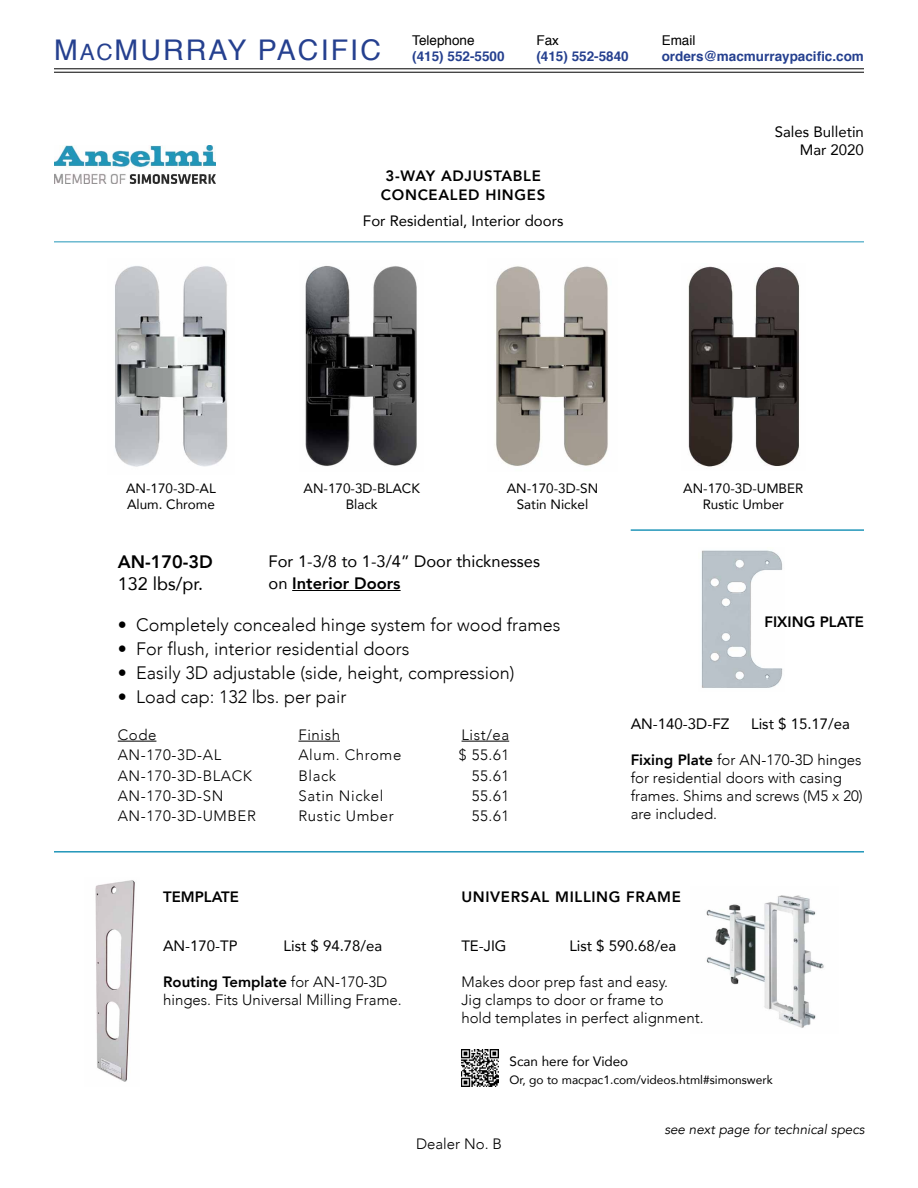
<style>
.page{position:relative;width:918px;height:1188px;background:#fff}
.page>*{position:absolute;margin:0;border:0;box-sizing:border-box;transform-origin:0 0}
.t1{font:28.5px "Helvetica";letter-spacing:.075em;color:#25408f}
.t2{font:300 18px "Avenir";color:#000}
.t3{font:18px "Avenir";color:#000}
.t4{font:800 18px "Avenir";color:#000}
.t5{font:16.5px/22.5px "Avenir";color:#000}
.t6{font:300 15px/18px "Avenir";color:#000}
.t7{font:15px/18px "Avenir";color:#000;text-align:right}
.t8{font:800 15px/19.2px "Avenir";letter-spacing:.045em;color:#000;text-align:center}
.t9{font:300 15px "Avenir";letter-spacing:.04em;color:#000}
.t10{font:13.5px/16.2px "Avenir";color:#000;text-align:center}
.t11{font:700 13.5px "Helvetica";color:#25408f}
.t12{font:italic 13.5px "Avenir";color:#000}
.t13{font:13.5px "Helvetica";color:#000}
.t14{font:12px "Avenir";color:#000}
.s1{font-size:22.5px}
.s2{font-weight:700;font-size:13.5px}
.s3{font-weight:800}
</style>
<div class="page">
<hr style="left:54px;top:72px;width:810px;height:1px;background:#000">
<hr style="left:54px;top:68px;width:810px;height:1px;background:#000">
<img style="left:54px;top:146px;width:162px;height:37px">
<hr style="left:292px;top:590px;width:109px;height:1px;background:#000">
<hr style="left:118px;top:741px;width:38px;height:1px;background:#000">
<hr style="left:298px;top:741px;width:42px;height:1px;background:#000">
<hr style="left:462px;top:741px;width:47px;height:1px;background:#000">
<img style="left:496px;top:266px;width:112px;height:200px">
<img style="left:115px;top:266px;width:113px;height:201px">
<img style="left:305px;top:266px;width:112px;height:200px">
<img style="left:688px;top:266px;width:112px;height:201px">
<img style="left:701px;top:550px;width:82px;height:138px">
<hr style="left:54px;top:851px;width:810px;height:2px;background:#2196b9">
<img style="left:95px;top:880px;width:40px;height:202px">
<img style="left:706px;top:895px;width:118px;height:133px">
<img style="left:461px;top:1049px;width:38px;height:37px">
<hr style="left:54px;top:242px;width:810px;height:1px;background:#2196b9">
<hr style="left:631px;top:529px;width:233px;height:2px;background:#2196b9">
<p class="t13" style="left:412px;top:29px;width:64px">Telephone</p>
<h1 class="t1" style="left:54px;top:28px;width:452px">M<span class="s1">AC</span>MURRAY PACIFIC <span class="s2">(415) 552-5500</span></h1>
<p class="t13" style="left:536px;top:29px;width:24px">Fax</p>
<p class="t11" style="left:536px;top:45px;width:94px">(415) 552-5840</p>
<p class="t8" style="left:381px;top:166px;width:166px">3-WAY ADJUSTABLE<br>CONCEALED HINGES</p>
<p class="t7" style="left:363px;top:211px;width:202px">For Residential, Interior doors</p>
<p class="t13" style="left:662px;top:29px;width:35px">Email</p>
<p class="t11" style="left:662px;top:45px;width:204px">orders@macmurraypacific.com</p>
<p class="t7" style="left:775px;top:122px;width:91px">Sales Bulletin<br>Mar 2020</p>
<p class="t10" style="left:304px;top:480px;width:118px">AN-170-3D-BLACK<br>Black</p>
<p class="t10" style="left:507px;top:480px;width:93px">AN-170-3D-SN<br>Satin Nickel</p>
<p class="t10" style="left:126px;top:480px;width:91px;text-align:left">AN-170-3D-AL<br>Alum. Chrome</p>
<p class="t10" style="left:683px;top:480px;width:122px">AN-170-3D-UMBER<br>Rustic Umber</p>
<p class="t4" style="left:118px;top:548px;width:94px">AN-170-3D</p>
<p class="t3" style="left:118px;top:569px;width:87px">132 lbs/pr.</p>
<p class="t5" style="left:269px;top:549px;width:273px">For 1-3/8 to 1-3/4” Door thicknesses on <span class="s3">INTERIOR DOORS</span></p>
<p class="t2" style="left:118px;top:615px;width:444px">• Completely concealed hinge system for wood frames</p>
<p class="t2" style="left:118px;top:639px;width:293px">• For flush, interior residential doors</p>
<p class="t2" style="left:118px;top:663px;width:398px">• Easily 3D adjustable (side, height, compression)</p>
<p class="t2" style="left:118px;top:687px;width:230px">• Load cap: 132 lbs. per pair</p>
<p class="t6" style="left:118px;top:726px;width:40px">Code</p>
<p class="t6" style="left:298px;top:726px;width:43px">Finish</p>
<p class="t6" style="left:462px;top:726px;width:49px">List/ea</p>
<p class="t6" style="left:118px;top:746px;width:105px">AN-170-3D-AL</p>
<p class="t9" style="left:298px;top:746px;width:104px">Alum. Chrome</p>
<p class="t6" style="left:459px;top:746px;width:52px">$ 55.61</p>
<p class="t9" style="left:118px;top:767px;width:136px">AN-170-3D-BLACK</p>
<p class="t6" style="left:298px;top:767px;width:39px">Black</p>
<p class="t6" style="left:472px;top:767px;width:39px">55.61</p>
<p class="t6" style="left:118px;top:787px;width:107px">AN-170-3D-SN</p>
<p class="t9" style="left:298px;top:787px;width:87px">Satin Nickel</p>
<p class="t6" style="left:472px;top:787px;width:39px">55.61</p>
<p class="t9" style="left:118px;top:807px;width:140px">AN-170-3D-UMBER</p>
<p class="t9" style="left:298px;top:807px;width:97px">Rustic Umber</p>
<p class="t6" style="left:472px;top:807px;width:39px">55.61</p>
<p class="t8" style="left:765px;top:612px;width:33px">FIXING</p>
<p class="t8" style="left:820px;top:612px;width:19px">PLATE</p>
<p class="t7" style="left:631px;top:714px;width:100px">AN-140-3D-FZ</p>
<p class="t7" style="left:751px;top:714px;width:100px">List $ 15.17/ea</p>
<p class="t6" style="left:631px;top:751px;width:234px"><span class="s3">FIXING PLATE</span> for AN-170-3D hinges for residential doors with casing frames. Shims and screws (M5 x 20) are included.</p>
<p class="t8" style="left:163px;top:887px;width:12px">TEM</p>
<p class="t8" style="left:195px;top:887px;width:19px">PLATE</p>
<p class="t7" style="left:163px;top:937px;width:76px">AN-170-TP</p>
<p class="t7" style="left:284px;top:937px;width:100px">List $ 94.78/ea</p>
<p class="t6" style="left:163px;top:973px;width:240px"><span class="s3">ROUTING TEMPLATE</span> for AN-170-3D hinges. Fits Universal Milling Frame.</p>
<p class="t8" style="left:461px;top:887px;width:10px">UNI</p>
<p class="t8" style="left:490px;top:887px;width:41px">VERSAL</p>
<p class="t8" style="left:555px;top:887px;width:127px">MILLING FRAME</p>
<p class="t7" style="left:461px;top:937px;width:47px">TE-JIG</p>
<p class="t7" style="left:569px;top:937px;width:108px">List $ 590.68/ea</p>
<p class="t6" style="left:461px;top:973px;width:244px">Makes door prep fast and easy.<br>Jig clamps to door or frame to<br>hold templates in perfect alignment.</p>
<p class="t10" style="left:509px;top:1053px;width:120px">Scan here for Video</p>
<p class="t14" style="left:509px;top:1070px;width:265px">Or, go to macpac1.com/videos.html#simonswerk</p>
<p class="t6" style="left:416px;top:1135px;width:87px">Dealer No. B</p>
<p class="t12" style="left:664px;top:1121px;width:202px">see next page for technical specs</p>
</div>
